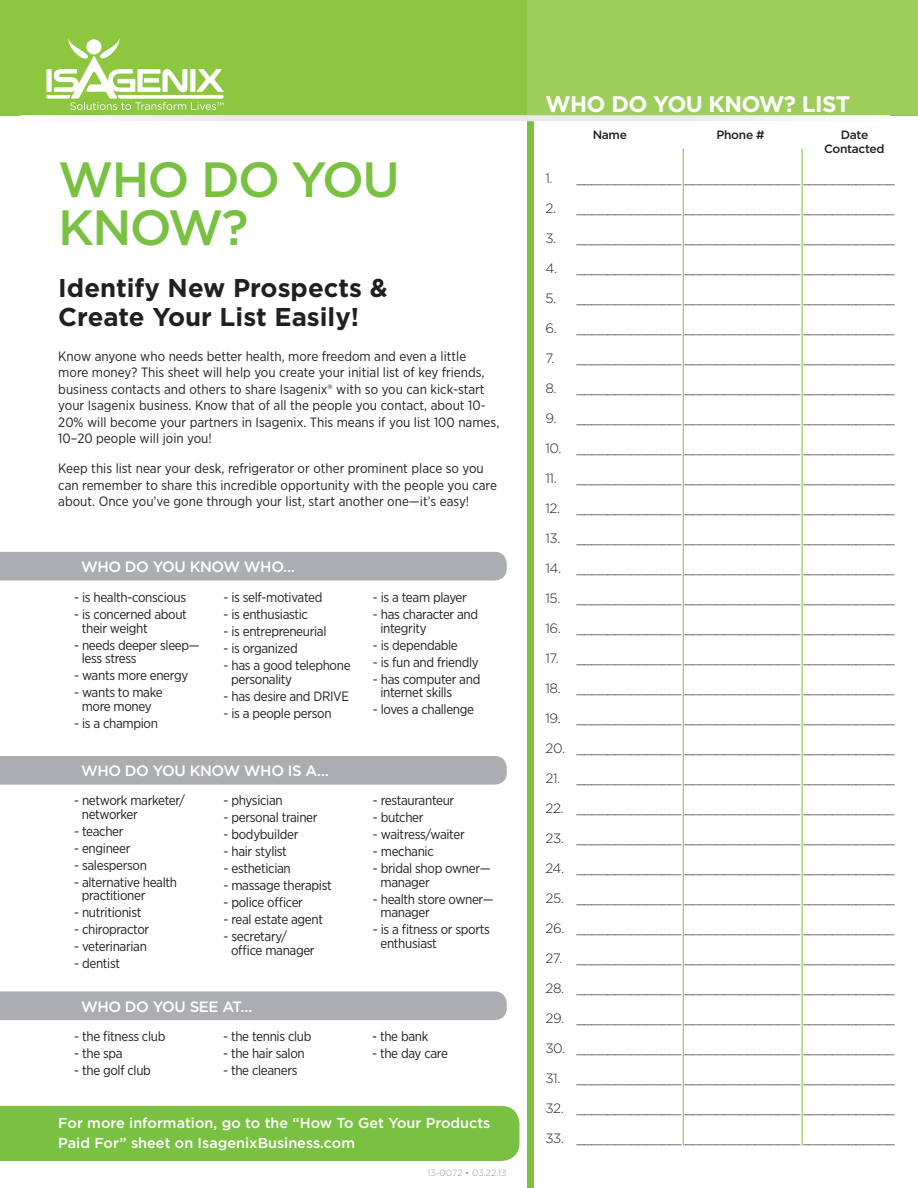
<style>
.page{position:relative;width:918px;height:1188px;background:#fff}
.page>*{position:absolute;margin:0;border:0;box-sizing:border-box;transform-origin:0 0}
.t1{font:500 49.5px/48.2px "Gotham";letter-spacing:-.035em;color:#7ac143}
.t2{font:700 25.8px/28.7px "Gotham";color:#231f20}
.t3{font:700 22.5px "Gotham";letter-spacing:-.025em;color:#fff}
.t4{font:500 15px "Gotham";letter-spacing:-.025em;color:#fff}
.t5{font:500 14.4px/19.2px "Gotham";color:#fff}
.t6{font:300 13.5px "Gotham";letter-spacing:-.025em;color:#231f20}
.t7{font:13.5px/13.5px "Gotham Narrow";letter-spacing:-.025em;color:#231f20}
.t8{font:13.5px/16.5px "Gotham Narrow";color:#231f20}
.t9{font:500 12px/13.5px "Gotham";letter-spacing:-.025em;color:#231f20;text-align:center}
.t10{font:300 9px "Gotham";color:#939598}
</style>
<div class="page">
<div style="left:527px;top:0;width:6px;height:1188px;background:#7ac143"></div>
<div style="left:0;top:0;width:918px;height:115px;background:#8dc63f"></div>
<div style="left:527px;top:0;width:391px;height:115px;background:#9dce5b"></div>
<svg style="left:46px;top:38px;width:178px;height:72px"></svg>
<div style="left:0;top:552px;width:507px;height:29px;background:#abadb0"></div>
<div style="left:0;top:756px;width:507px;height:29px;background:#abadb0"></div>
<div style="left:0;top:991px;width:507px;height:29px;background:#abadb0"></div>
<div style="left:0;top:1106px;width:519px;height:55px;background:#7ac143"></div>
<hr style="left:802px;top:149px;width:1px;height:997px;background:#7ac143">
<hr style="left:683px;top:149px;width:1px;height:997px;background:#7ac143">
<svg style="left:21px;top:115px;width:869px;height:6px;fill:#e9e9e9"></svg>
<h1 class="t1" style="left:58px;top:155px;width:301px">Who Do You<br>Know</h1>
<h1 class="t1" style="left:222px;top:203px;width:28px">?</h1>
<h2 class="t2" style="left:58px;top:273px;width:331px">Identify New Prospects &amp;<br>Create Your List Easily!</h2>
<p class="t8" style="left:58px;top:347px;width:443px">Know anyone who needs better health, more freedom and even a little more money? This sheet will help you create your initial list of key friends, business contacts and others to share Isagenix® with so you can kick-start your Isagenix business. Know that of all the people you contact, about 10- 20% will become your partners in Isagenix. This means if you list 100 names, 10–20 people will join you!</p>
<p class="t8" style="left:58px;top:460px;width:440px">Keep this list near your desk, refrigerator or other prominent place so you can remember to share this incredible opportunity with the people you care about. Once you’ve gone through your list, start another one—it’s easy!</p>
<p class="t4" style="left:81px;top:557px;width:216px">WHO DO YOU KNOW WHO…</p>
<p class="t7" style="left:74px;top:591px;width:114px">- is health-conscious</p>
<p class="t7" style="left:82px;top:608px;width:107px;text-indent:-7px">- is concerned about their weight</p>
<p class="t7" style="left:82px;top:638px;width:120px;text-indent:-7px">- needs deeper sleep— less stress</p>
<p class="t7" style="left:74px;top:669px;width:116px">- wants more energy</p>
<p class="t7" style="left:74px;top:686px;width:90px;text-align:center">- wants to make more money</p>
<p class="t7" style="left:74px;top:716px;width:85px">- is a champion</p>
<p class="t7" style="left:224px;top:591px;width:100px">- is self-motivated</p>
<p class="t7" style="left:224px;top:608px;width:86px">- is enthusiastic</p>
<p class="t7" style="left:224px;top:625px;width:104px">- is entrepreneurial</p>
<p class="t7" style="left:224px;top:642px;width:76px">- is organized</p>
<p class="t7" style="left:231px;top:659px;width:121px;text-indent:-7px">- has a good telephone personality</p>
<p class="t7" style="left:224px;top:689px;width:127px">- has desire and DRIVE</p>
<p class="t7" style="left:224px;top:706px;width:109px">- is a people person</p>
<p class="t4" style="left:81px;top:760px;width:249px">WHO DO YOU KNOW WHO IS A…</p>
<p class="t7" style="left:82px;top:793px;width:105px;text-indent:-8px">- network marketer/ networker</p>
<p class="t7" style="left:74px;top:824px;width:51px">- teacher</p>
<p class="t7" style="left:74px;top:841px;width:58px">- engineer</p>
<p class="t7" style="left:74px;top:858px;width:74px">- salesperson</p>
<p class="t7" style="left:82px;top:875px;width:97px;text-indent:-8px">- alternative health practitioner</p>
<p class="t7" style="left:74px;top:905px;width:69px">- nutritionist</p>
<p class="t7" style="left:74px;top:922px;width:76px">- chiropractor</p>
<p class="t7" style="left:74px;top:939px;width:74px">- veterinarian</p>
<p class="t7" style="left:74px;top:956px;width:47px">- dentist</p>
<p class="t7" style="left:224px;top:793px;width:61px">- physician</p>
<p class="t7" style="left:224px;top:810px;width:95px">- personal trainer</p>
<p class="t7" style="left:224px;top:827px;width:76px">- bodybuilder</p>
<p class="t7" style="left:224px;top:844px;width:65px">- hair stylist</p>
<p class="t7" style="left:224px;top:861px;width:69px">- esthetician</p>
<p class="t7" style="left:224px;top:878px;width:110px">- massage therapist</p>
<p class="t7" style="left:224px;top:895px;width:81px">- police officer</p>
<p class="t7" style="left:224px;top:912px;width:101px">- real estate agent</p>
<p class="t7" style="left:231px;top:929px;width:85px;text-indent:-8px">- secretary/ office manager</p>
<p class="t4" style="left:81px;top:997px;width:173px">WHO DO YOU SEE AT…</p>
<p class="t7" style="left:74px;top:1030px;width:93px">- the fitness club</p>
<p class="t7" style="left:74px;top:1047px;width:50px">- the spa</p>
<p class="t7" style="left:74px;top:1064px;width:78px">- the golf club</p>
<p class="t7" style="left:223px;top:1030px;width:90px">- the tennis club</p>
<p class="t7" style="left:223px;top:1047px;width:83px">- the hair salon</p>
<p class="t7" style="left:223px;top:1064px;width:76px">- the cleaners</p>
<p class="t7" style="left:373px;top:591px;width:95px">- is a team player</p>
<p class="t7" style="left:380px;top:608px;width:99px;text-indent:-7px">- has character and integrity</p>
<p class="t7" style="left:373px;top:638px;width:86px">- is dependable</p>
<p class="t7" style="left:373px;top:655px;width:107px">- is fun and friendly</p>
<p class="t7" style="left:380px;top:672px;width:101px;text-indent:-7px">- has computer and internet skills</p>
<p class="t7" style="left:373px;top:703px;width:103px">- loves a challenge</p>
<p class="t7" style="left:373px;top:793px;width:83px">- restauranteur</p>
<p class="t7" style="left:373px;top:810px;width:52px">- butcher</p>
<p class="t7" style="left:373px;top:827px;width:93px">- waitress/waiter</p>
<p class="t7" style="left:373px;top:844px;width:62px">- mechanic</p>
<p class="t7" style="left:380px;top:861px;width:112px;text-indent:-8px">- bridal shop owner— manager</p>
<p class="t7" style="left:380px;top:892px;width:115px;text-indent:-8px">- health store owner— manager</p>
<p class="t7" style="left:380px;top:922px;width:111px;text-indent:-8px">- is a fitness or sports enthusiast</p>
<p class="t7" style="left:372px;top:1030px;width:58px">- the bank</p>
<p class="t7" style="left:372px;top:1047px;width:77px">- the day care</p>
<p class="t5" style="left:58px;top:1113px;width:434px">For more information, go to the “How To Get Your Products<br>Paid For” sheet on IsagenixBusiness.com</p>
<p class="t10" style="left:427px;top:1167px;width:81px">13-0072 • 03.22.13</p>
<h3 class="t3" style="left:545px;top:90px;width:306px">Who Do You Know? LIST</h3>
<p class="t9" style="left:593px;top:128px;width:36px">Name</p>
<p class="t9" style="left:716px;top:128px;width:50px">Phone #</p>
<p class="t9" style="left:824px;top:128px;width:62px">Date<br>Contacted</p>
<p class="t6" style="left:545px;top:170px;width:351px">1. _________________________________________</p>
<p class="t6" style="left:545px;top:200px;width:351px">2. _________________________________________</p>
<p class="t6" style="left:545px;top:230px;width:351px">3. _________________________________________</p>
<p class="t6" style="left:545px;top:260px;width:351px">4. _________________________________________</p>
<p class="t6" style="left:545px;top:290px;width:351px">5. _________________________________________</p>
<p class="t6" style="left:545px;top:320px;width:351px">6. _________________________________________</p>
<p class="t6" style="left:545px;top:350px;width:351px">7. _________________________________________</p>
<p class="t6" style="left:545px;top:380px;width:351px">8. _________________________________________</p>
<p class="t6" style="left:545px;top:410px;width:351px">9. _________________________________________</p>
<p class="t6" style="left:545px;top:440px;width:351px">10. _________________________________________</p>
<p class="t6" style="left:545px;top:470px;width:351px">11. _________________________________________</p>
<p class="t6" style="left:545px;top:500px;width:351px">12. _________________________________________</p>
<p class="t6" style="left:545px;top:530px;width:351px">13. _________________________________________</p>
<p class="t6" style="left:545px;top:560px;width:351px">14. _________________________________________</p>
<p class="t6" style="left:545px;top:590px;width:351px">15. _________________________________________</p>
<p class="t6" style="left:545px;top:620px;width:351px">16. _________________________________________</p>
<p class="t6" style="left:545px;top:650px;width:351px">17. _________________________________________</p>
<p class="t6" style="left:545px;top:680px;width:351px">18. _________________________________________</p>
<p class="t6" style="left:545px;top:710px;width:351px">19. _________________________________________</p>
<p class="t6" style="left:545px;top:740px;width:351px">20. _________________________________________</p>
<p class="t6" style="left:545px;top:770px;width:351px">21. _________________________________________</p>
<p class="t6" style="left:545px;top:800px;width:351px">22. _________________________________________</p>
<p class="t6" style="left:545px;top:830px;width:351px">23. _________________________________________</p>
<p class="t6" style="left:545px;top:860px;width:351px">24. _________________________________________</p>
<p class="t6" style="left:545px;top:890px;width:351px">25. _________________________________________</p>
<p class="t6" style="left:545px;top:920px;width:351px">26. _________________________________________</p>
<p class="t6" style="left:545px;top:950px;width:351px">27. _________________________________________</p>
<p class="t6" style="left:545px;top:980px;width:351px">28. _________________________________________</p>
<p class="t6" style="left:545px;top:1010px;width:351px">29. _________________________________________</p>
<p class="t6" style="left:545px;top:1040px;width:351px">30. _________________________________________</p>
<p class="t6" style="left:545px;top:1070px;width:351px">31. _________________________________________</p>
<p class="t6" style="left:545px;top:1100px;width:351px">32. _________________________________________</p>
<p class="t6" style="left:545px;top:1130px;width:351px">33. _________________________________________</p>
</div>
